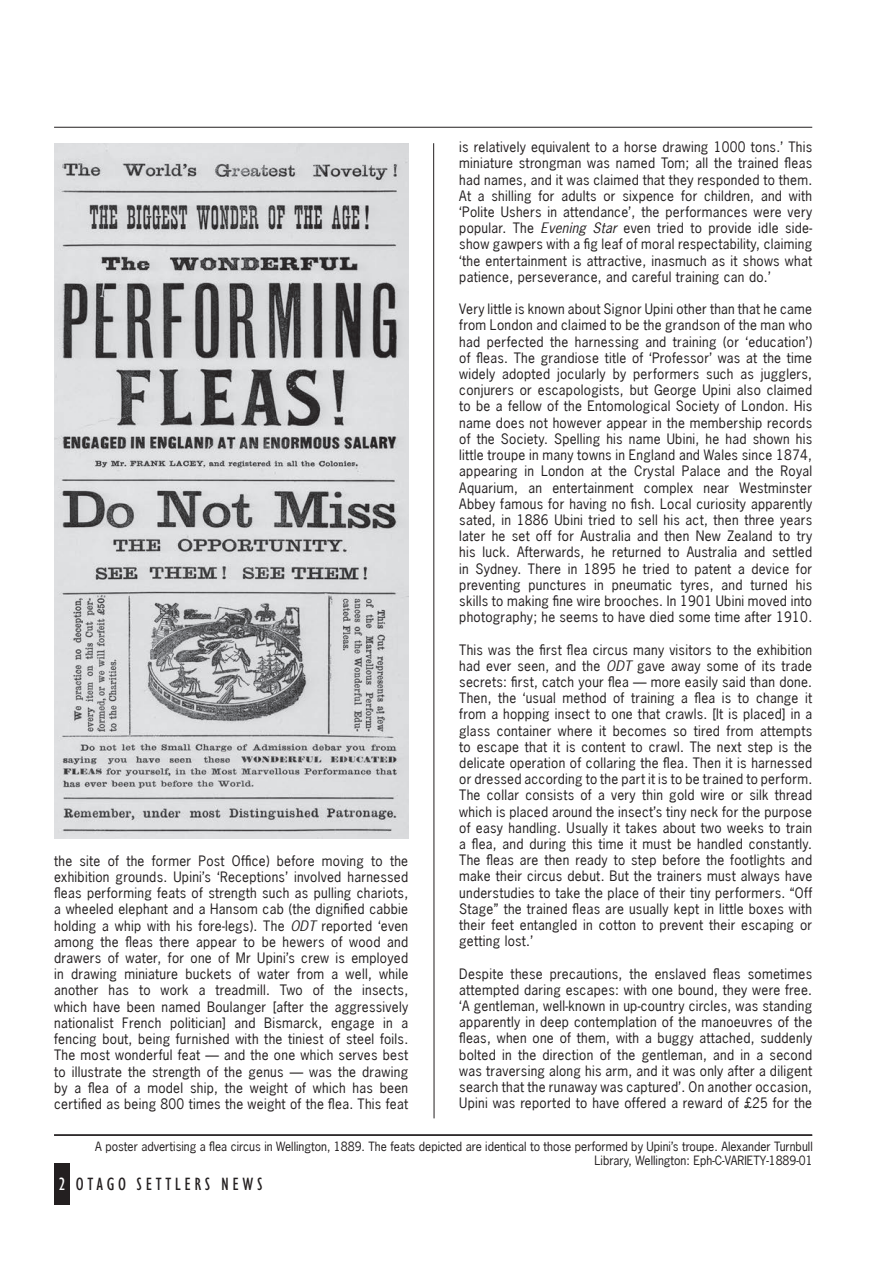
<style>
.page{position:relative;width:893px;height:1263px;background:#fff}
.page>*{position:absolute;margin:0;border:0;box-sizing:border-box;transform-origin:0 0}
.t1{font:condensed 18px "Humanist 521 BT";letter-spacing:.2em;color:#231f20}
.t2{font:13.5px/16.2px "News Gothic Macron";letter-spacing:.02em;color:#231f20;text-align:justify}
.t3{font:12px/14.4px "News Gothic Macron";color:#231f20;text-align:right}
.s1{font-family:"News Gothic Oblique Macron"}
.s2{color:#fff}
</style>
<div class="page">
<hr style="left:54px;top:1134px;width:758px;height:1px;background:#231f20">
<hr style="left:54px;top:1135px;width:758px;height:1px;background:#231f20">
<div style="left:54px;top:1164px;width:16px;height:41px;background:#231f20"></div>
<hr style="left:54px;top:127px;width:758px;height:1px;background:#231f20">
<hr style="left:433px;top:143px;width:1px;height:975px;background:#231f20">
<img style="left:54px;top:144px;width:354px;height:694px">
<p class="t2" style="left:54px;top:852px;width:356px">the site of the former Post Office) before moving to the exhibition grounds. Upini’s ‘Receptions’ involved harnessed fleas performing feats of strength such as pulling chariots, a wheeled elephant and a Hansom cab (the dignified cabbie holding a whip with his fore-legs). The <span class="s1">ODT</span> reported ‘even among the fleas there appear to be hewers of wood and drawers of water, for one of Mr Upini’s crew is employed in drawing miniature buckets of water from a well, while another has to work a treadmill. Two of the insects, which have been named Boulanger [after the aggressively nationalist French politician] and Bismarck, engage in a fencing bout, being furnished with the tiniest of steel foils.<br>The most wonderful feat — and the one which serves best to illustrate the strength of the genus — was the drawing by a flea of a model ship, the weight of which has been certified as being 800 times the weight of the flea. This feat</p>
<p class="t2" style="left:459px;top:139px;width:354px">is relatively equivalent to a horse drawing 1000 tons.’ This miniature strongman was named Tom; all the trained fleas had names, and it was claimed that they responded to them.<br>At a shilling for adults or sixpence for children, and with ‘Polite Ushers in attendance’, the performances were very popular. The <span class="s1">Evening Star</span> even tried to provide idle side&shy;show gawpers with a fig leaf of moral respectability, claiming ‘the entertainment is attractive, inasmuch as it shows what patience, perseverance, and careful training can do.’</p>
<p class="t2" style="left:459px;top:301px;width:354px">Very little is known about Signor Upini other than that he came from London and claimed to be the grandson of the man who had perfected the harnessing and training (or ‘education’) of fleas. The grandiose title of ‘Professor’ was at the time widely adopted jocularly by performers such as jugglers, conjurers or escapologists, but George Upini also claimed to be a fellow of the Entomological Society of London. His name does not however appear in the membership records of the Society. Spelling his name Ubini, he had shown his little troupe in many towns in England and Wales since 1874, appearing in London at the Crystal Palace and the Royal Aquarium, an entertainment complex near Westminster Abbey famous for having no fish. Local curiosity apparently sated, in 1886 Ubini tried to sell his act, then three years later he set off for Australia and then New Zealand to try his luck. Afterwards, he returned to Australia and settled in Sydney. There in 1895 he tried to patent a device for preventing punctures in pneumatic tyres, and turned his skills to making fine wire brooches. In 1901 Ubini moved into photography; he seems to have died some time after 1910.</p>
<p class="t2" style="left:459px;top:641px;width:354px">This was the first flea circus many visitors to the exhibition had ever seen, and the <span class="s1">ODT</span> gave away some of its trade secrets: first, catch your flea — more easily said than done.<br>Then, the ‘usual method of training a flea is to change it from a hopping insect to one that crawls. [It is placed] in a glass container where it becomes so tired from attempts to escape that it is content to crawl. The next step is the delicate operation of collaring the flea. Then it is harnessed or dressed according to the part it is to be trained to perform.<br>The collar consists of a very thin gold wire or silk thread which is placed around the insect’s tiny neck for the purpose of easy handling. Usually it takes about two weeks to train a flea, and during this time it must be handled constantly.<br>The fleas are then ready to step before the footlights and make their circus debut. But the trainers must always have understudies to take the place of their tiny performers. “Off Stage” the trained fleas are usually kept in little boxes with their feet entangled in cotton to prevent their escaping or getting lost.’</p>
<p class="t2" style="left:459px;top:965px;width:354px">Despite these precautions, the enslaved fleas sometimes attempted daring escapes: with one bound, they were free. ‘A gentleman, well-known in up-country circles, was standing apparently in deep contemplation of the manoeuvres of the fleas, when one of them, with a buggy attached, suddenly bolted in the direction of the gentleman, and in a second was traversing along his arm, and it was only after a diligent search that the runaway was captured’. On another occasion, Upini was reported to have offered a reward of £25 for the</p>
<p class="t3" style="left:95px;top:1139px;width:719px">A poster advertising a flea circus in Wellington, 1889. The feats depicted are identical to those performed by Upini’s troupe. Alexander Turnbull<br>Library, Wellington: Eph-C-VARIETY-1889-01</p>
<h1 class="t1" style="left:59px;top:1174px;width:205px"><span class="s2">2</span> OTAGO SETTLERS NEWS</h1>
</div>
